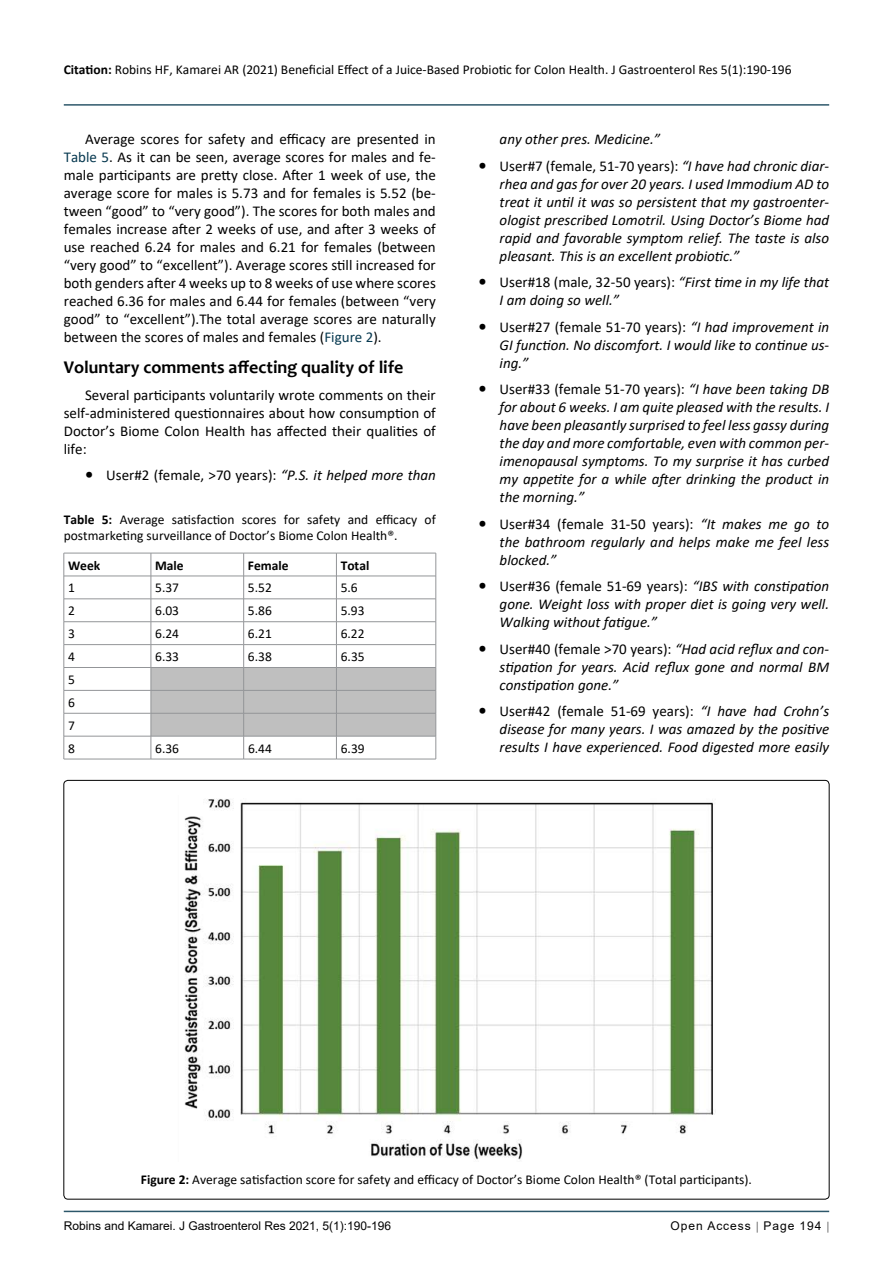
<style>
.page{position:relative;width:893px;height:1263px;background:#fff}
.page>*{position:absolute;margin:0;border:0;box-sizing:border-box;transform-origin:0 0}
.t1{font:700 18px "Candara";color:#000}
.t2{font:italic 15px/18px "Calibri";color:#000;text-align:justify}
.t3{font:15px/18px "Calibri";color:#000;text-align:justify}
.t4{font:13.5px/23px "Calibri";color:#000}
.t5{font:700 13.5px "Calibri";color:#000}
.t6{font:12px "Arial";color:#000}
.t7{font:12px "Arial";letter-spacing:.08em;color:#000}
.s1{font-weight:700}
.s2{color:#073950}
.s3{font-weight:700;font-size:16.5px}
.s4{font-style:italic}
.s5{font-weight:700;font-style:normal;font-size:16.5px}
.s6{font-style:normal}
</style>
<div class="page">
<hr style="left:64px;top:1211px;width:765px;height:1px;background:#073950">
<hr style="left:64px;top:104px;width:765px;height:2px;background:#073950">
<hr style="left:64px;top:553px;width:87px;height:1px;background:#939598">
<hr style="left:64px;top:576px;width:87px;height:1px;background:#939598">
<hr style="left:64px;top:599px;width:87px;height:1px;background:#939598">
<hr style="left:64px;top:621px;width:87px;height:1px;background:#939598">
<hr style="left:64px;top:644px;width:87px;height:1px;background:#939598">
<hr style="left:64px;top:667px;width:87px;height:1px;background:#939598">
<hr style="left:64px;top:690px;width:87px;height:1px;background:#939598">
<hr style="left:64px;top:713px;width:87px;height:1px;background:#939598">
<hr style="left:64px;top:736px;width:87px;height:1px;background:#939598">
<svg style="left:64px;top:553px;width:1px;height:206px"></svg>
<svg style="left:151px;top:553px;width:286px;height:206px"></svg>
<hr style="left:64px;top:759px;width:87px;height:1px;background:#939598">
<hr style="left:151px;top:759px;width:93px;height:1px;background:#939598">
<hr style="left:244px;top:759px;width:92px;height:1px;background:#939598">
<hr style="left:336px;top:759px;width:100px;height:1px;background:#939598">
<img style="left:184px;top:799px;width:530px;height:361px">
<p class="t4" style="left:64px;top:58px;width:729px"><span class="s1">Citation:</span> Robins HF, Kamarei AR (2021) Beneficial Effect of a Juice-Based Probiotic for Colon Health. J Gastroenterol Res 5(1):190-196</p>
<p class="t3" style="left:64px;top:130px;width:374px;text-indent:21px">Average scores for safety and efficacy are presented in <span class="s2">Table 5</span>. As it can be seen, average scores for males and fe&shy;male participants are pretty close. After 1 week of use, the average score for males is 5.73 and for females is 5.52 (be&shy;tween “good” to “very good”). The scores for both males and females increase after 2 weeks of use, and after 3 weeks of use reached 6.24 for males and 6.21 for females (between “very good” to “excellent”). Average scores still increased for both genders after 4 weeks up to 8 weeks of use where scores reached 6.36 for males and 6.44 for females (between “very good” to “excellent”).The total average scores are naturally between the scores of males and females (<span class="s2">Figure 2</span>).</p>
<p class="t1" style="left:64px;top:356px;width:341px">Voluntary comments affecting quality of life</p>
<p class="t3" style="left:64px;top:385px;width:374px;text-indent:21px">Several participants voluntarily wrote comments on their self-administered questionnaires about how consumption of Doctor’s Biome Colon Health has affected their qualities of life:</p>
<p class="t3" style="left:85px;top:466px;width:352px"><span class="s3">•</span> User#2 (female, &gt;70 years): <span class="s4">“P.S. it helped more than</span></p>
<p class="t4" style="left:64px;top:511px;width:374px;line-height:16.2px"><span class="s1">Table 5:</span> Average satisfaction scores for safety and efficacy of postmarketing surveillance of Doctor’s Biome Colon Health®.</p>
<p class="t5" style="left:68px;top:555px;width:34px">Week</p>
<p class="t5" style="left:155px;top:555px;width:30px">Male</p>
<p class="t5" style="left:248px;top:555px;width:42px">Female</p>
<p class="t5" style="left:341px;top:555px;width:30px">Total</p>
<p class="t4" style="left:68px;top:576px;width:8px">1</p>
<p class="t4" style="left:155px;top:576px;width:25px">5.37</p>
<p class="t4" style="left:248px;top:576px;width:25px">5.52</p>
<p class="t4" style="left:341px;top:576px;width:19px">5.6</p>
<p class="t4" style="left:68px;top:599px;width:8px">2</p>
<p class="t4" style="left:155px;top:599px;width:25px">6.03</p>
<p class="t4" style="left:248px;top:599px;width:25px">5.86</p>
<p class="t4" style="left:341px;top:599px;width:25px">5.93</p>
<p class="t4" style="left:68px;top:622px;width:8px">3</p>
<p class="t4" style="left:155px;top:622px;width:25px">6.24</p>
<p class="t4" style="left:248px;top:622px;width:25px">6.21</p>
<p class="t4" style="left:341px;top:622px;width:25px">6.22</p>
<p class="t4" style="left:68px;top:645px;width:8px">4</p>
<p class="t4" style="left:155px;top:645px;width:25px">6.33</p>
<p class="t4" style="left:248px;top:645px;width:25px">6.38</p>
<p class="t4" style="left:341px;top:645px;width:25px">6.35</p>
<p class="t4" style="left:68px;top:668px;width:8px;text-align:justify">5<br>6<br>7<br>8</p>
<p class="t4" style="left:155px;top:736px;width:25px">6.36</p>
<p class="t4" style="left:248px;top:736px;width:25px">6.44</p>
<p class="t4" style="left:341px;top:736px;width:25px">6.39</p>
<p class="t2" style="left:500px;top:130px;width:162px">any other pres. Medicine.”</p>
<p class="t2" style="left:500px;top:156px;width:331px;text-indent:-21px"><span class="s5">•</span> <span class="s6">User#7 (female, 51-70 years):</span> “I have had chronic diar&shy;rhea and gas for over 20 years. I used Immodium AD to treat it until it was so persistent that my gastroenter&shy;ologist prescribed Lomotril. Using Doctor’s Biome had rapid and favorable symptom relief. The taste is also pleasant. This is an excellent probiotic.”</p>
<p class="t2" style="left:500px;top:273px;width:331px;text-indent:-21px"><span class="s5">•</span> <span class="s6">User#18 (male, 32-50 years):</span> “First time in my life that<br>I am doing so well.”</p>
<p class="t2" style="left:500px;top:317px;width:331px;text-indent:-21px"><span class="s5">•</span> <span class="s6">User#27 (female 51-70 years):</span> “I had improvement in GI function. No discomfort. I would like to continue us&shy;ing.”</p>
<p class="t2" style="left:500px;top:380px;width:331px;text-indent:-21px"><span class="s5">•</span> <span class="s6">User#33 (female 51-70 years):</span> “I have been taking DB for about 6 weeks. I am quite pleased with the results. I have been pleasantly surprised to feel less gassy during the day and more comfortable, even with common per&shy;imenopausal symptoms. To my surprise it has curbed my appetite for a while after drinking the product in the morning.”</p>
<p class="t2" style="left:500px;top:514px;width:331px;text-indent:-21px"><span class="s5">•</span> <span class="s6">User#34 (female 31-50 years):</span> “It makes me go to the bathroom regularly and helps make me feel less blocked.”</p>
<p class="t2" style="left:500px;top:577px;width:331px;text-indent:-21px"><span class="s5">•</span> <span class="s6">User#36 (female 51-69 years):</span> “IBS with constipation gone. Weight loss with proper diet is going very well.<br>Walking without fatigue.”</p>
<p class="t2" style="left:500px;top:639px;width:331px;text-indent:-21px"><span class="s5">•</span> <span class="s6">User#40 (female &gt;70 years):</span> “Had acid reflux and con&shy;stipation for years. Acid reflux gone and normal BM constipation gone.”</p>
<p class="t2" style="left:500px;top:702px;width:331px;text-indent:-21px"><span class="s5">•</span> <span class="s6">User#42 (female 51-69 years):</span> “I have had Crohn’s disease for many years. I was amazed by the positive results I have experienced. Food digested more easily</p>
<p class="t4" style="left:141px;top:1168px;width:613px"><span class="s1">Figure 2:</span> Average satisfaction score for safety and efficacy of Doctor’s Biome Colon Health® (Total participants).</p>
<p class="t6" style="left:64px;top:1217px;width:329px">Robins and Kamarei. J Gastroenterol Res 2021, 5(1):190-196</p>
<p class="t7" style="left:670px;top:1217px;width:152px">Open Access Page 194</p>
</div>
